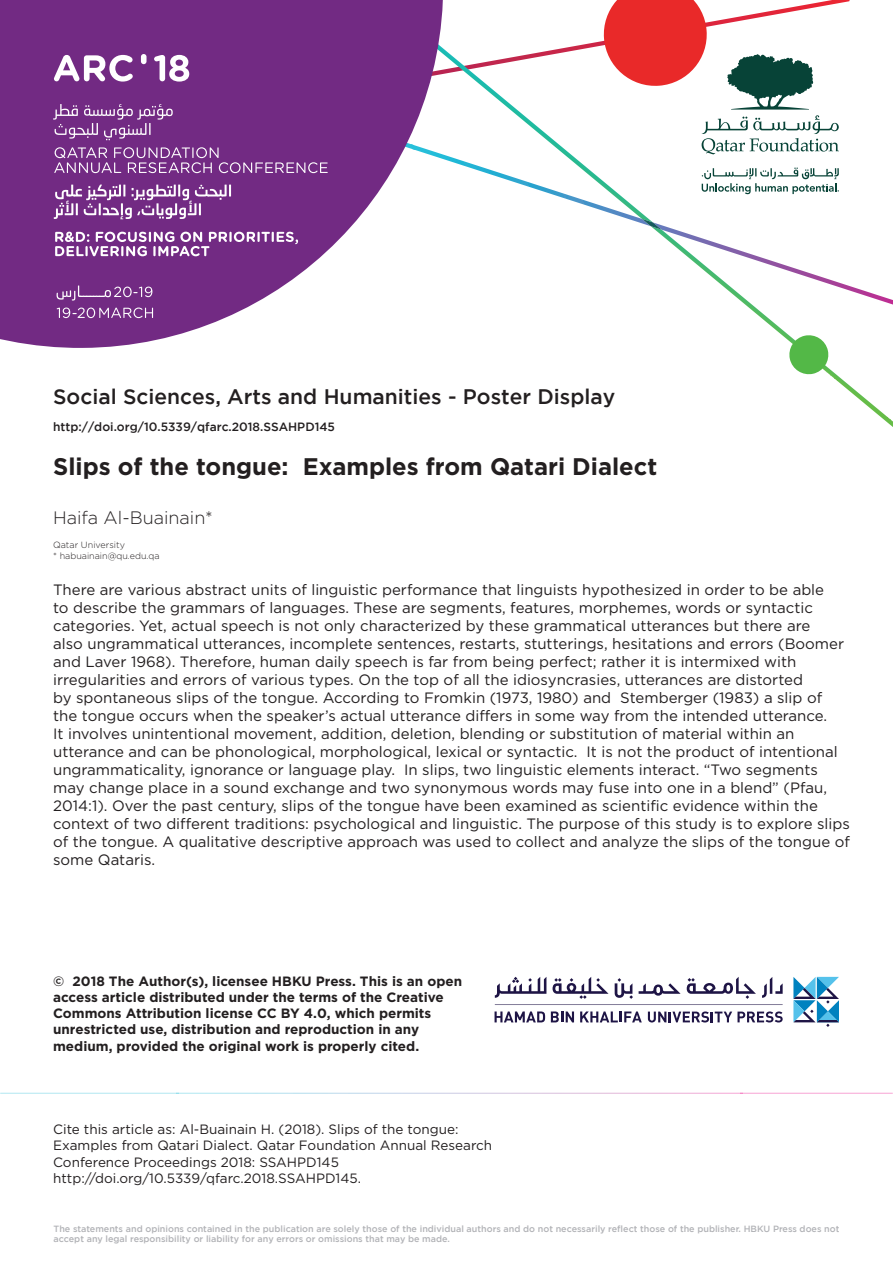
<style>
.page{position:relative;width:893px;height:1263px;background:#fff}
.page>*{position:absolute;margin:0;border:0;box-sizing:border-box;transform-origin:0 0}
.t1{font:700 24px "Gotham";color:#231f20}
.t2{font:500 21px "Gotham";color:#231f20}
.t3{font:300 18px "Gotham";color:#231f20}
.t4{font:15px/18px "Gotham";color:#231f20}
.t5{font:700 13.5px/16.2px "Gotham";color:#231f20}
.t6{font:13.5px/16.2px "Gotham";color:#231f20}
.t7{font:500 12px "Gotham";color:#231f20}
.t8{font:500 9px/10.5px "Gotham";color:#b2b3b7}
.t9{font:300 9px/10.8px "Gotham";color:#231f20}
</style>
<div class="page">
<svg style="left:445px;top:0;width:448px;height:427px"></svg>
<svg style="left:445px;top:88px;width:448px;height:217px"></svg>
<img style="left:642px;top:219px;width:20px;height:11px">
<svg style="left:0;top:0;width:445px;height:348px;fill:#722a83"></svg>
<svg style="left:787px;top:333px;width:43px;height:43px"></svg>
<svg style="left:702px;top:168px;width:137px;height:26px"></svg>
<svg style="left:602px;top:0;width:237px;height:154px"></svg>
<svg style="left:57px;top:308px;width:96px;height:10px"></svg>
<svg style="left:57px;top:286px;width:95px;height:15px"></svg>
<svg style="left:54px;top:55px;width:79px;height:27px"></svg>
<svg style="left:154px;top:55px;width:35px;height:27px"></svg>
<div style="left:141px;top:54px;width:6px;height:10px;background:#fff;border-radius:3px"></div>
<svg style="left:55px;top:232px;width:243px;height:24px"></svg>
<svg style="left:53px;top:104px;width:120px;height:36px;background:#884c97"></svg>
<svg style="left:54px;top:147px;width:274px;height:26px;background:#894d97"></svg>
<svg style="left:54px;top:185px;width:177px;height:34px;background:#935da0"></svg>
<svg style="left:0;top:1093px;width:893px;height:1px"></svg>
<svg style="left:793px;top:977px;width:46px;height:50px"></svg>
<svg style="left:495px;top:1011px;width:50px;height:11px"></svg>
<svg style="left:551px;top:1011px;width:23px;height:11px"></svg>
<svg style="left:580px;top:1011px;width:62px;height:11px"></svg>
<svg style="left:648px;top:1011px;width:135px;height:11px"></svg>
<svg style="left:553px;top:977px;width:55px;height:22px"></svg>
<svg style="left:639px;top:983px;width:42px;height:13px"></svg>
<svg style="left:615px;top:978px;width:18px;height:21px"></svg>
<svg style="left:687px;top:977px;width:69px;height:22px"></svg>
<svg style="left:762px;top:977px;width:21px;height:21px"></svg>
<svg style="left:495px;top:977px;width:51px;height:21px"></svg>
<hr style="left:495px;top:1004px;width:288px;height:1px;background:#1e1445">
<h2 class="t2" style="left:53px;top:385px;width:564px">Social Sciences, Arts and Humanities - Poster Display</h2>
<p class="t7" style="left:53px;top:420px;width:283px">http://doi.org/10.5339/qfarc.2018.SSAHPD145</p>
<h1 class="t1" style="left:53px;top:453px;width:606px">Slips of the tongue: Examples from Qatari Dialect</h1>
<p class="t3" style="left:53px;top:508px;width:161px">Haifa Al-Buainain*</p>
<p class="t9" style="left:53px;top:539px;width:108px">Qatar University<br>* habuainain@qu.edu.qa</p>
<p class="t4" style="left:53px;top:580px;width:798px">There are various abstract units of linguistic performance that linguists hypothesized in order to be able<br>to describe the grammars of languages. These are segments, features, morphemes, words or syntactic categories. Yet, actual speech is not only characterized by these grammatical utterances but there are<br>also ungrammatical utterances, incomplete sentences, restarts, stutterings, hesitations and errors (Boomer and Laver 1968). Therefore, human daily speech is far from being perfect; rather it is intermixed with irregularities and errors of various types. On the top of all the idiosyncrasies, utterances are distorted<br>by spontaneous slips of the tongue. According to Fromkin (1973, 1980) and Stemberger (1983) a slip of the tongue occurs when the speaker’s actual utterance differs in some way from the intended utterance.<br>It involves unintentional movement, addition, deletion, blending or substitution of material within an utterance and can be phonological, morphological, lexical or syntactic. It is not the product of intentional ungrammaticality, ignorance or language play. In slips, two linguistic elements interact. “Two segments may change place in a sound exchange and two synonymous words may fuse into one in a blend” (Pfau, 2014:1). Over the past century, slips of the tongue have been examined as scientific evidence within the context of two different traditions: psychological and linguistic. The purpose of this study is to explore slips of the tongue. A qualitative descriptive approach was used to collect and analyze the slips of the tongue of some Qataris.</p>
<p class="t5" style="left:53px;top:972px;width:410px">© 2018 The Author(s), licensee HBKU Press. This is an open access article distributed under the terms of the Creative Commons Attribution license CC BY 4.0, which permits unrestricted use, distribution and reproduction in any medium, provided the original work is properly cited.</p>
<p class="t6" style="left:53px;top:1121px;width:441px">Cite this article as: Al-Buainain H. (2018). Slips of the tongue:<br>Examples from Qatari Dialect. Qatar Foundation Annual Research Conference Proceedings 2018: SSAHPD145 http://doi.org/10.5339/qfarc.2018.SSAHPD145.</p>
<p class="t8" style="left:54px;top:1223px;width:787px">The statements and opinions contained in the publication are solely those of the individual authors and do not necessarily reflect those of the publisher. HBKU Press does not accept any legal responsibility or liability for any errors or omissions that may be made.</p>
</div>
